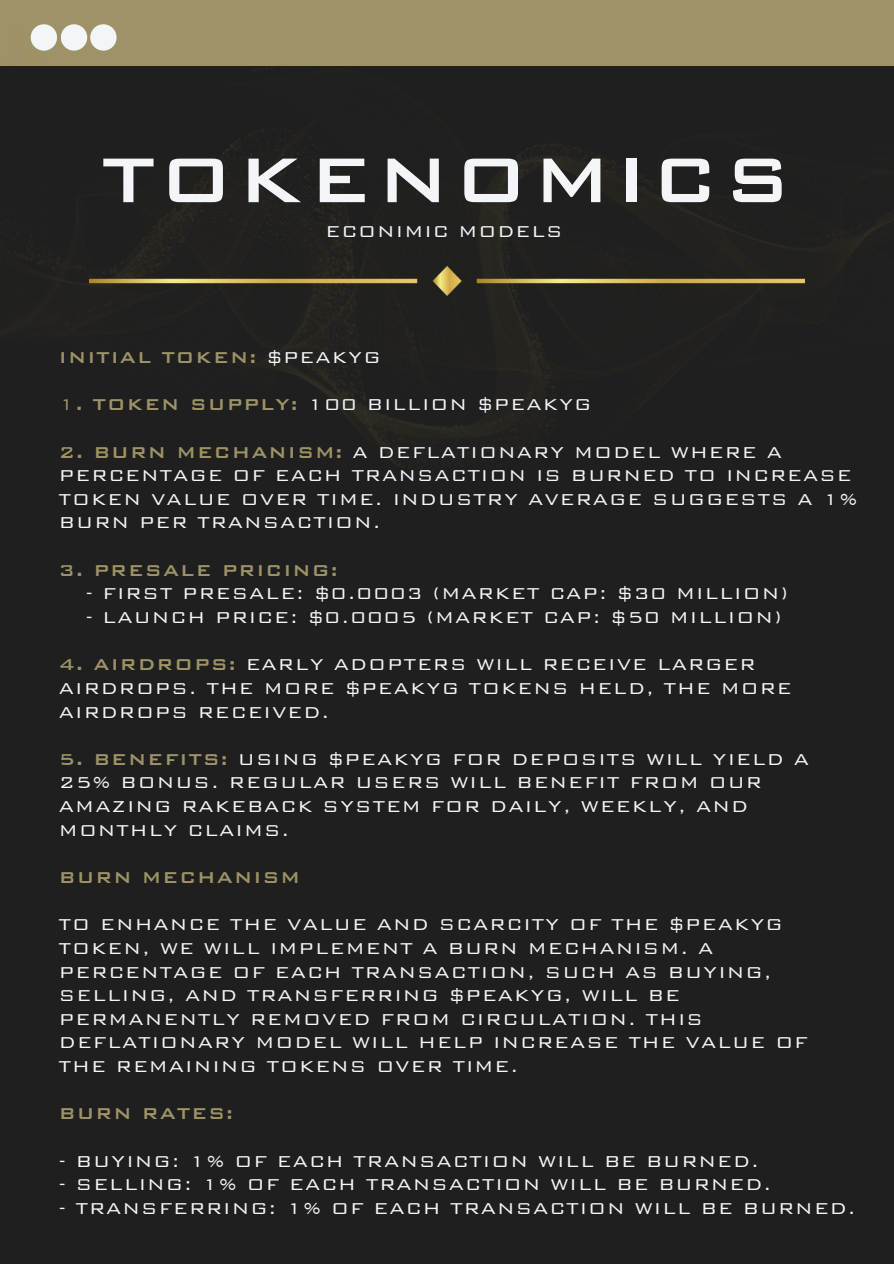
<style>
.page{position:relative;width:894px;height:1264px;background:#fff}
.page>*{position:absolute;margin:0;border:0;box-sizing:border-box;transform-origin:0 0}
.t1{font:500 84.3px "Bank Gothic BT";letter-spacing:.05em;color:#f3f5f9}
.t2{font:300 21px/23.7px "Bank Gothic BT";letter-spacing:.05em;color:#f3f5f9}
.t3{font:500 21px "Bank Gothic BT";letter-spacing:.05em;color:#9d9366}
.s1{font-weight:300;color:#f3f5f9}
.s2{color:#9d9366}
.s3{font-weight:500;color:#9d9366}
</style>
<div class="page">
<div style="left:0;top:0;width:893px;height:1263px;background:#1f1f1f"></div>
<div style="left:0;top:0;width:893px;height:66px;background:#9d9366"></div>
<img style="left:8px;top:24px;width:885px;height:444px">
<img style="left:89px;top:266px;width:715px;height:29px">
<h1 class="t1" style="left:102px;top:134px;width:690px">TOKENOMICS</h1>
<p class="t2" style="left:325px;top:219px;width:239px">ECONIMIC MODELS</p>
<p class="t3" style="left:59px;top:346px;width:323px">INITIAL TOKEN: <span class="s1">$PEAKYG</span></p>
<p class="t2" style="left:59px;top:392px;width:533px"><span class="s2">1</span><span class="s3">. TOKEN SUPPLY:</span> 100 BILLION $PEAKYG</p>
<p class="t2" style="left:59px;top:439px;width:799px"><span class="s3">2. BURN MECHANISM:</span> A DEFLATIONARY MODEL WHERE A PERCENTAGE OF EACH TRANSACTION IS BURNED TO INCREASE TOKEN VALUE OVER TIME. INDUSTRY AVERAGE SUGGESTS A 1% BURN PER TRANSACTION.</p>
<p class="t3" style="left:59px;top:558px;width:280px">3. PRESALE PRICING:</p>
<p class="t2" style="left:86px;top:581px;width:703px">- FIRST PRESALE: $0.0003 (MARKET CAP: $30 MILLION)</p>
<p class="t2" style="left:86px;top:605px;width:697px">- LAUNCH PRICE: $0.0005 (MARKET CAP: $50 MILLION)</p>
<p class="t2" style="left:59px;top:652px;width:734px"><span class="s3">4. AIRDROPS:</span> EARLY ADOPTERS WILL RECEIVE LARGER<br>AIRDROPS. THE MORE $PEAKYG TOKENS HELD, THE MORE<br>AIRDROPS RECEIVED.</p>
<p class="t2" style="left:59px;top:747px;width:751px"><span class="s3">5. BENEFITS:</span> USING $PEAKYG FOR DEPOSITS WILL YIELD A 25% BONUS. REGULAR USERS WILL BENEFIT FROM OUR AMAZING RAKEBACK SYSTEM FOR DAILY, WEEKLY, AND MONTHLY CLAIMS.</p>
<p class="t3" style="left:59px;top:866px;width:242px">BURN MECHANISM</p>
<p class="t2" style="left:59px;top:912px;width:750px">TO ENHANCE THE VALUE AND SCARCITY OF THE $PEAKYG TOKEN, WE WILL IMPLEMENT A BURN MECHANISM. A PERCENTAGE OF EACH TRANSACTION, SUCH AS BUYING, SELLING, AND TRANSFERRING $PEAKYG, WILL BE PERMANENTLY REMOVED FROM CIRCULATION. THIS DEFLATIONARY MODEL WILL HELP INCREASE THE VALUE OF THE REMAINING TOKENS OVER TIME.</p>
<p class="t3" style="left:59px;top:1102px;width:176px">BURN RATES:</p>
<p class="t2" style="left:59px;top:1148px;width:701px">- BUYING: 1% OF EACH TRANSACTION WILL BE BURNED.</p>
<p class="t2" style="left:59px;top:1172px;width:713px">- SELLING: 1% OF EACH TRANSACTION WILL BE BURNED.</p>
<p class="t2" style="left:59px;top:1195px;width:798px">- TRANSFERRING: 1% OF EACH TRANSACTION WILL BE BURNED.</p>
</div>
